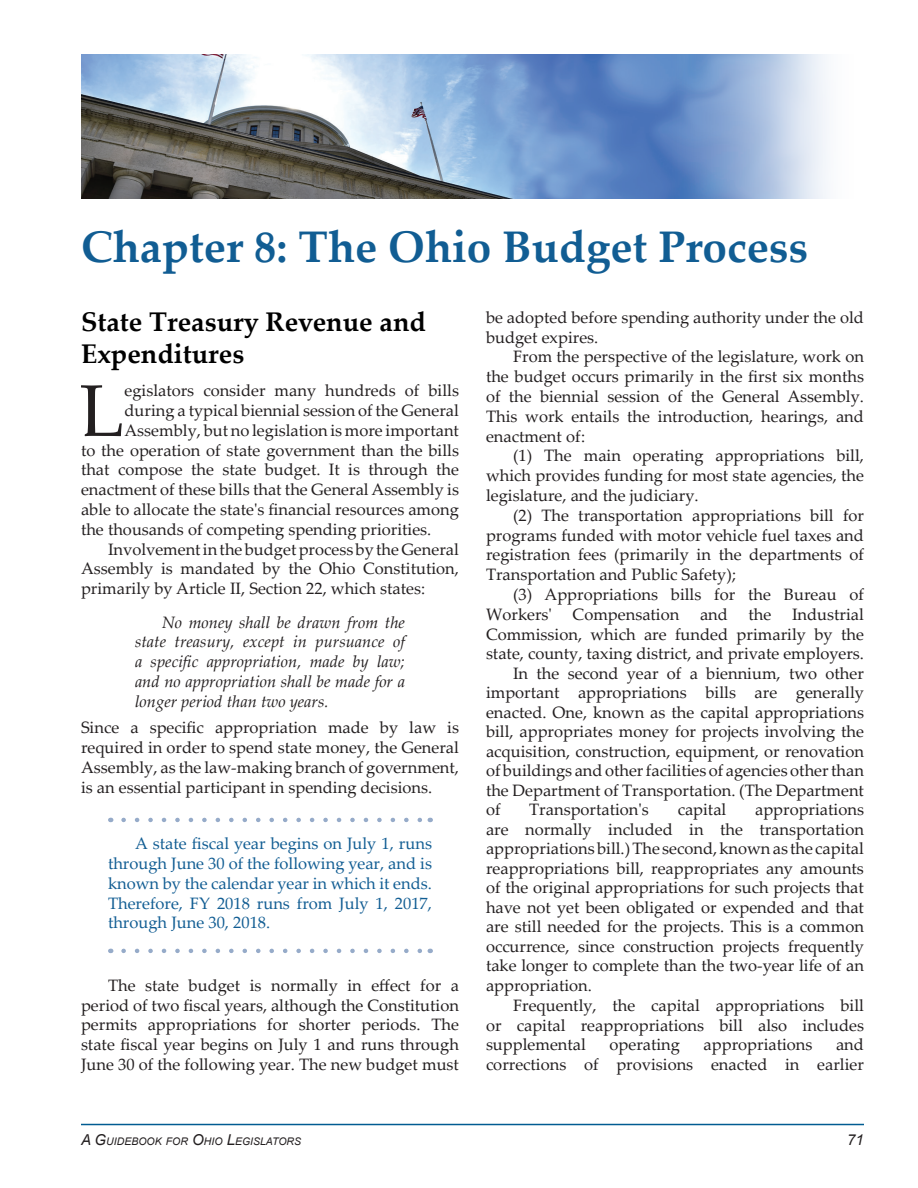
<style>
.page{position:relative;width:918px;height:1188px;background:#fff}
.page>*{position:absolute;margin:0;border:0;box-sizing:border-box;transform-origin:0 0}
.Body_Text{font:73.35px "Palatino Linotype";color:#231f20}
.t1{font:700 44.25px "Palatino Linotype";color:#115d93}
.Subhead_1{font:700 27px/32.4px "Palatino Linotype";color:#000}
.Body_Text-2{font:16.5px/19.8px "Palatino Linotype";color:#231f20;text-align:justify}
.Inserted_note{font:16.5px/19.8px "Palatino Linotype";color:#115d93;text-align:justify}
.Body_Text-3{font:italic 16.5px/19.8px "Palatino Linotype";color:#231f20;text-align:justify}
.t2{font:italic 15px "Arial";color:#231f20}
.t3{font:italic 10.5px "Arial";color:#231f20}
.s1{font-size:15px}
</style>
<div class="page">
<img style="left:81px;top:54px;width:747px;height:145px">
<hr style="left:81px;top:1124px;width:783px;height:1px;background:#015c92">
<svg style="left:124px;top:818px;width:298px;height:4px"></svg>
<svg style="left:124px;top:949px;width:298px;height:4px"></svg>
<p class="t1" style="left:81px;top:216px;width:729px">Chapter 8: The Ohio Budget Process</p>
<p class="Body_Text-2" style="left:486px;top:307px;width:379px">be adopted before spending authority under the old budget expires.</p>
<p class="Body_Text-2" style="left:486px;top:346px;width:380px;text-indent:27px">From the perspective of the legislature, work on the budget occurs primarily in the first six months of the biennial session of the General Assembly.<br>This work entails the introduction, hearings, and enactment of:</p>
<p class="Body_Text-2" style="left:486px;top:445px;width:379px;text-indent:27px">(1) The main operating appropriations bill, which provides funding for most state agencies, the legislature, and the judiciary.</p>
<p class="Body_Text-2" style="left:486px;top:505px;width:380px;text-indent:27px">(2) The transportation appropriations bill for programs funded with motor vehicle fuel taxes and registration fees (primarily in the departments of Transportation and Public Safety);</p>
<p class="Body_Text-2" style="left:486px;top:584px;width:380px;text-indent:27px">(3) Appropriations bills for the Bureau of Workers' Compensation and the Industrial Commission, which are funded primarily by the state, county, taxing district, and private employers.</p>
<p class="Body_Text-2" style="left:486px;top:663px;width:380px;text-indent:27px">In the second year of a biennium, two other important appropriations bills are generally enacted. One, known as the capital appropriations bill, appropriates money for projects involving the acquisition, construction, equipment, or renovation of buildings and other facilities of agencies other than the Department of Transportation. (The Department of</p>
<p class="Subhead_1" style="left:81px;top:304px;width:347px">State Treasury Revenue and<br>Expenditures</p>
<p class="Body_Text" style="left:80px;top:359px;width:46px">L</p>
<p class="Body_Text-2" style="left:124px;top:380px;width:336px">egislators consider many hundreds of bills</p>
<p class="Body_Text-2" style="left:124px;top:400px;width:336px">during a typical biennial session of the General</p>
<p class="Body_Text-2" style="left:124px;top:420px;width:336px">Assembly, but no legislation is more important</p>
<p class="Body_Text-2" style="left:81px;top:440px;width:380px">to the operation of state government than the bills</p>
<p class="Body_Text-2" style="left:81px;top:459px;width:380px">that compose the state budget. It is through the</p>
<p class="Body_Text-2" style="left:81px;top:479px;width:380px">enactment of these bills that the General Assembly is</p>
<p class="Body_Text-2" style="left:81px;top:499px;width:380px">able to allocate the state's financial resources among</p>
<p class="Body_Text-2" style="left:81px;top:519px;width:352px">the thousands of competing spending priorities.</p>
<p class="Body_Text-2" style="left:81px;top:539px;width:380px;text-indent:27px">Involvement in the budget process by the General Assembly is mandated by the Ohio Constitution, primarily by Article II, Section 22, which states:</p>
<p class="Body_Text-3" style="left:135px;top:611px;width:272px;text-indent:27px">No money shall be drawn from the state treasury, except in pursuance of a specific appropriation, made by law; and no appropriation shall be made for a longer period than two years.</p>
<p class="Body_Text-2" style="left:81px;top:717px;width:380px">Since a specific appropriation made by law is required in order to spend state money, the General Assembly, as the law-making branch of government, is an essential participant in spending decisions.</p>
<p class="Body_Text-2" style="left:529px;top:799px;width:121px">Transportation's</p>
<p class="Body_Text-2" style="left:678px;top:799px;width:50px">capital</p>
<p class="Body_Text-2" style="left:486px;top:799px;width:380px;text-indent:269px">appropriations are normally included in the transportation appropriations bill.) The second, known as the capital reappropriations bill, reappropriates any amounts of the original appropriations for such projects that have not yet been obligated or expended and that are still needed for the projects. This is a common occurrence, since construction projects frequently take longer to complete than the two-year life of an appropriation.</p>
<p class="Body_Text-2" style="left:486px;top:995px;width:379px;text-indent:27px">Frequently, the capital appropriations bill or capital reappropriations bill also includes supplemental</p>
<p class="Inserted_note" style="left:108px;top:833px;width:326px;text-indent:27px">A state fiscal year begins on July 1, runs through June 30 of the following year, and is known by the calendar year in which it ends.<br>Therefore, FY 2018 runs from July 1, 2017, through June 30, 2018.</p>
<p class="Body_Text-2" style="left:81px;top:975px;width:380px;text-indent:27px">The state budget is normally in effect for a period of two fiscal years, although the Constitution permits appropriations for shorter periods. The state fiscal year begins on July 1 and runs through June 30 of the following year. The new budget must</p>
<p class="Body_Text-2" style="left:486px;top:1034px;width:380px;text-align:right">and<br>corrections of provisions enacted in earlier</p>
<p class="Body_Text-2" style="left:610px;top:1034px;width:72px">operating</p>
<p class="Body_Text-2" style="left:704px;top:1034px;width:110px">appropriations</p>
<p class="t3" style="left:81px;top:1134px;width:222px"><span class="s1">A G</span>UIDEBOOK FOR <span class="s1">O</span>HIO <span class="s1">L</span>EGISLA TORS</p>
<p class="t2" style="left:847px;top:1130px;width:18px">71</p>
</div>
